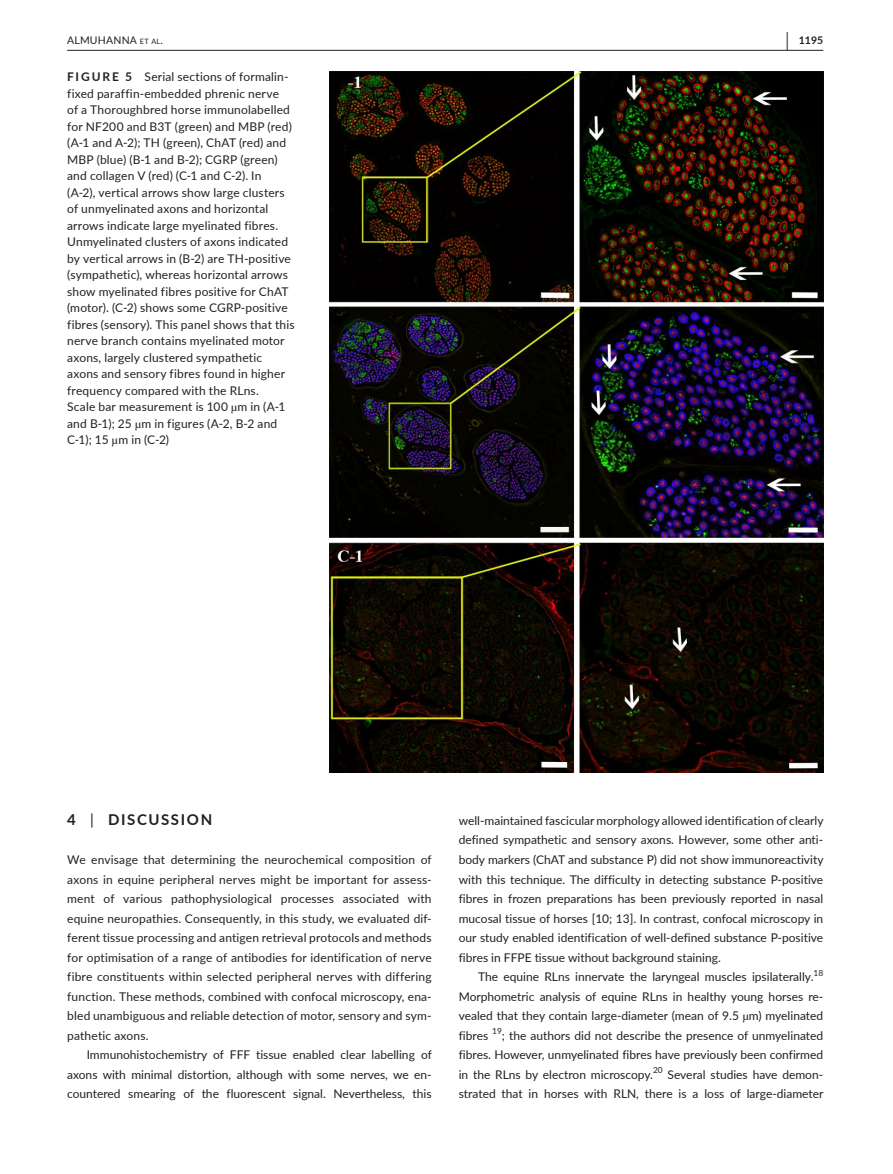
<style>
.page{position:relative;width:893px;height:1174px;background:#fff}
.page>*{position:absolute;margin:0;border:0;box-sizing:border-box;transform-origin:0 0}
.t1{font:700 19.5px "Lato";color:#231f20;scale:.48 1}
.t2{font:700 15px "Lato";letter-spacing:.11em;color:#231f20}
.t3{font:12px/19.5px "Lato";letter-spacing:.015em;color:#231f20;text-align:justify}
.t4{font:10.5px "Lato";letter-spacing:.02em;color:#231f20}
.t5{font:700 10.5px "Lato";color:#231f20}
.s1{font-size:7.35px}
.s2{font-weight:700}
.s3{font-family:"STIX"}
.s4{font-weight:400}
</style>
<div class="page">
<hr style="left:67px;top:50px;width:756px;height:1px;background:#231f20">
<img style="left:330px;top:72px;width:493px;height:701px">
<h1 class="t1" style="left:786px;top:25px;width:7px">|</h1>
<p class="t4" style="left:67px;top:33px;width:97px">ALMUHANNA <span class="s1">et al</span>.</p>
<p class="t5" style="left:799px;top:33px;width:26px">1195</p>
<p class="t3" style="left:67px;top:68px;width:229px;line-height:16.5px;text-align:left"><span class="s2">FIGURE 5</span> Serial sections of formalin&shy;fixed paraffin-embedded phrenic nerve<br>of a Thoroughbred horse immunolabelled for NF200 and B3T (green) and MBP (red) (A-1 and A-2); TH (green), ChAT (red) and MBP (blue) (B-1 and B-2); CGRP (green) and collagen V (red) (C-1 and C-2). In<br>(A-2), vertical arrows show large clusters of unmyelinated axons and horizontal arrows indicate large myelinated fibres.<br>Unmyelinated clusters of axons indicated by vertical arrows in (B-2) are TH-positive (sympathetic), whereas horizontal arrows show myelinated fibres positive for ChAT (motor). (C-2) shows some CGRP-positive fibres (sensory). This panel shows that this nerve branch contains myelinated motor axons, largely clustered sympathetic axons and sensory fibres found in higher frequency compared with the RLns.<br>Scale bar measurement is 100 <span class="s3">µ</span>m in (A-1 and B-1); 25 <span class="s3">µ</span>m in figures (A-2, B-2 and</p>
<p class="t2" style="left:67px;top:808px;width:147px">4 <span class="s4">|</span> DISCUSSION</p>
<p class="t3" style="left:67px;top:849px;width:366px">We envisage that determining the neurochemical composition of axons in equine peripheral nerves might be important for assess&shy;ment of various pathophysiological processes associated with equine neuropathies. Consequently, in this study, we evaluated dif&shy;ferent tissue processing and antigen retrieval protocols and methods for optimisation of a range of antibodies for identification of nerve fibre constituents within selected peripheral nerves with differing function. These methods, combined with confocal microscopy, ena&shy;bled unambiguous and reliable detection of motor, sensory and sym&shy;pathetic axons.</p>
<p class="t3" style="left:67px;top:1044px;width:366px;text-indent:20px">Immunohistochemistry of FFF tissue enabled clear labelling of axons with minimal distortion, although with some nerves, we en&shy;countered smearing of the fluorescent signal. Nevertheless, this</p>
<p class="t3" style="left:459px;top:810px;width:366px">well-maintained fascicular morphology allowed identification of clearly defined sympathetic and sensory axons. However, some other anti&shy;body markers (ChAT and substance P) did not show immunoreactivity with this technique. The difficulty in detecting substance P-positive fibres in frozen preparations has been previously reported in nasal mucosal tissue of horses [10; 13]. In contrast, confocal microscopy in our study enabled identification of well-defined substance P-positive fibres in FFPE tissue without background staining.</p>
<p class="t3" style="left:459px;top:966px;width:366px;text-indent:20px">The equine RLns innervate the laryngeal muscles ipsilaterally.<sup>18<br></sup>Morphometric analysis of equine RLns in healthy young horses re&shy;vealed that they contain large-diameter (mean of 9.5 <span class="s3">µ</span>m) myelinated fibres <sup>19</sup>; the authors did not describe the presence of unmyelinated fibres. However, unmyelinated fibres have previously been confirmed in the RLns by electron microscopy.<sup>20</sup> Several studies have demon&shy;strated that in horses with RLN, there is a loss of large-diameter</p>
</div>
